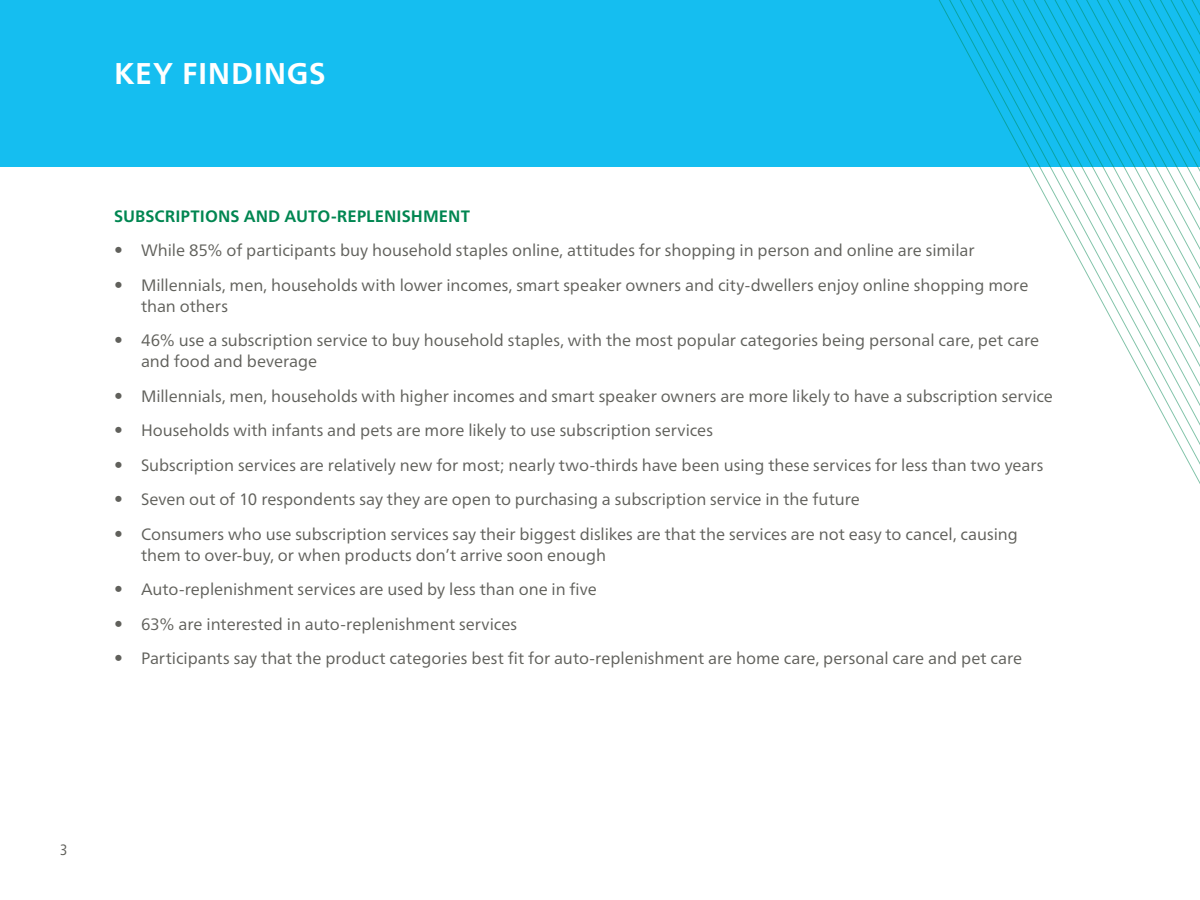
<style>
.page{position:relative;width:1200px;height:900px;background:#fff}
.page>*{position:absolute;margin:0;border:0;box-sizing:border-box;transform-origin:0 0}
.t1{font:700 30px "Frutiger Neue LT Pro";letter-spacing:.02em;color:#fff}
.t2{font:16.5px/21px "Frutiger Neue LT Pro";color:#60605b}
.t3{font:700 16.5px "Frutiger Neue LT Pro";letter-spacing:.005em;color:#008651}
.t4{font:condensed 15px "Frutiger Neue LT Pro";color:#60605b}
.s1{font-size:18px}
</style>
<div class="page">
<div style="left:0;top:0;width:1200px;height:166px;background:#15bef0"></div>
<svg style="left:928px;top:0;width:272px;height:484px"></svg>
<h1 class="t1" style="left:114px;top:56px;width:213px">KEY FINDINGS</h1>
<p class="t3" style="left:114px;top:206px;width:358px">SUBSCRIPTIONS AND AUTO-REPLENISHMENT</p>
<p class="t2" style="left:114px;top:240px;width:862px"><span class="s1">•</span> While 85% of participants buy household staples online, attitudes for shopping in person and online are similar</p>
<p class="t2" style="left:141px;top:274px;width:889px;text-indent:-27px"><span class="s1">•</span> Millennials, men, households with lower incomes, smart speaker owners and city-dwellers enjoy online shopping more than others</p>
<p class="t2" style="left:141px;top:330px;width:900px;text-indent:-27px"><span class="s1">•</span> 46% use a subscription service to buy household staples, with the most popular categories being personal care, pet care and food and beverage</p>
<p class="t2" style="left:114px;top:385px;width:941px"><span class="s1">•</span> Millennials, men, households with higher incomes and smart speaker owners are more likely to have a subscription service</p>
<p class="t2" style="left:114px;top:420px;width:601px"><span class="s1">•</span> Households with infants and pets are more likely to use subscription services</p>
<p class="t2" style="left:114px;top:454px;width:931px"><span class="s1">•</span> Subscription services are relatively new for most; nearly two-thirds have been using these services for less than two years</p>
<p class="t2" style="left:114px;top:489px;width:747px"><span class="s1">•</span> Seven out of 10 respondents say they are open to purchasing a subscription service in the future</p>
<p class="t2" style="left:141px;top:523px;width:878px;text-indent:-27px"><span class="s1">•</span> Consumers who use subscription services say their biggest dislikes are that the services are not easy to cancel, causing them to over-buy, or when products don’t arrive soon enough</p>
<p class="t2" style="left:114px;top:579px;width:484px"><span class="s1">•</span> Auto-replenishment services are used by less than one in five</p>
<p class="t2" style="left:114px;top:613px;width:405px"><span class="s1">•</span> 63% are interested in auto-replenishment services</p>
<p class="t2" style="left:114px;top:648px;width:910px"><span class="s1">•</span> Participants say that the product categories best fit for auto-replenishment are home care, personal care and pet care</p>
<p class="t4" style="left:60px;top:841px;width:9px">3</p>
</div>
